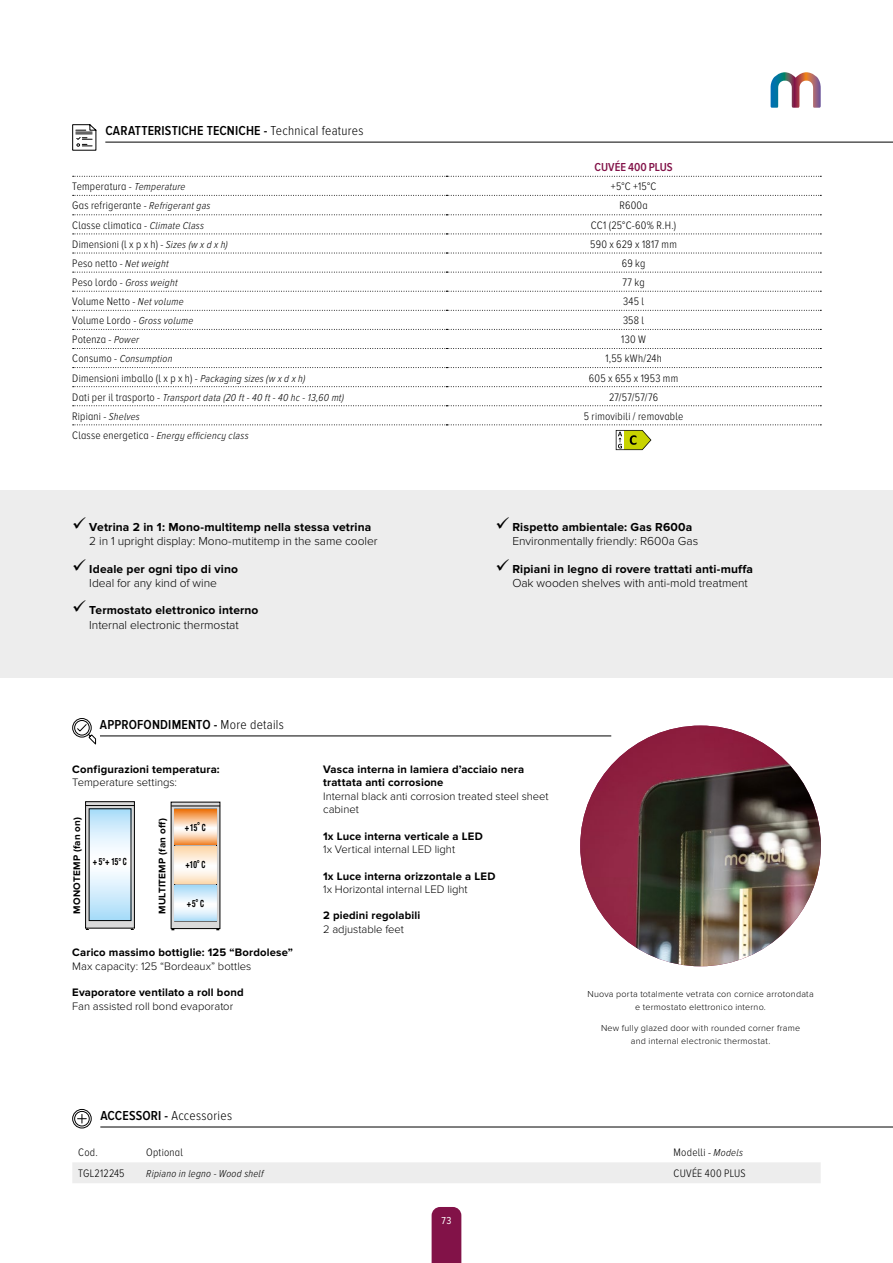
<style>
.page{position:relative;width:893px;height:1263px;background:#fff}
.page>*{position:absolute;margin:0;border:0;box-sizing:border-box;transform-origin:0 0}
.t1{font:600 13.5px "Proxima Nova Cond";letter-spacing:.015em;color:#000}
.t2{font:300 13.5px "Proxima Nova Cond";letter-spacing:.02em;color:#000}
.t3{font:300 12px "Proxima Nova";letter-spacing:-.005em;color:#000}
.t4{font:700 12px "Proxima Nova";letter-spacing:.01em;color:#000}
.t5{font:600 12px "Proxima Nova A Cond";color:#821248}
.t6{font:300 11.25px "Proxima Nova A Cond";letter-spacing:.015em;color:#000}
.t7{font:700 11.25px/13.5px "Proxima Nova";letter-spacing:.015em;color:#000}
.t8{font:300 11.25px/13.5px "Proxima Nova";letter-spacing:-.005em;color:#000}
.t9{font:italic 300 10.5px "Proxima Nova A Cond";letter-spacing:.025em;color:#000}
.t10{font:10.5px "Proxima Nova Cond";color:#fff}
.t11{font:700 9.9px "Proxima Nova";letter-spacing:.02em;color:#000}
.t12{font:700 condensed 9.9px "Helvetica Neue LT Std";color:#000;scale:.75 1}
.t13{font:300 9px/12.8px "Proxima Nova";letter-spacing:.025em;color:#000;text-align:center}
.s1{font-weight:300}
.s2{font-style:italic;font-size:10.5px}
.s3{font-style:normal;font-size:11.25px}
.s4{font-weight:600}
</style>
<div class="page">
<svg style="left:771px;top:72px;width:50px;height:36px"></svg>
<hr style="left:105px;top:142px;width:788px;height:1px;background:#000">
<svg style="left:72px;top:124px;width:25px;height:27px"></svg>
<svg style="left:73px;top:176px;width:748px;height:1px"></svg>
<svg style="left:73px;top:195px;width:748px;height:1px"></svg>
<svg style="left:73px;top:214px;width:748px;height:1px"></svg>
<svg style="left:73px;top:234px;width:748px;height:1px"></svg>
<svg style="left:73px;top:253px;width:748px;height:1px"></svg>
<svg style="left:73px;top:272px;width:748px;height:1px"></svg>
<svg style="left:73px;top:291px;width:748px;height:1px"></svg>
<svg style="left:73px;top:310px;width:748px;height:1px"></svg>
<svg style="left:73px;top:329px;width:748px;height:1px"></svg>
<svg style="left:73px;top:348px;width:748px;height:1px"></svg>
<svg style="left:73px;top:367px;width:748px;height:1px"></svg>
<svg style="left:73px;top:386px;width:748px;height:1px"></svg>
<svg style="left:73px;top:405px;width:748px;height:1px"></svg>
<svg style="left:73px;top:424px;width:748px;height:26px"></svg>
<div style="left:0;top:490px;width:893px;height:187px;background:#ededed"></div>
<hr style="left:100px;top:735px;width:511px;height:1px;background:#000">
<svg style="left:72px;top:718px;width:24px;height:27px"></svg>
<svg style="left:173px;top:804px;width:45px;height:123px"></svg>
<hr style="left:171px;top:806px;width:49px;height:1px;background:#000">
<svg style="left:175px;top:809px;width:41px;height:36px"></svg>
<svg style="left:175px;top:846px;width:41px;height:38px"></svg>
<svg style="left:175px;top:885px;width:41px;height:36px"></svg>
<svg style="left:87px;top:803px;width:46px;height:123px;background:#a8b2b7"></svg>
<div style="left:85px;top:801px;width:50px;height:127px;border:1px solid #000"></div>
<hr style="left:86px;top:805px;width:49px;height:1px;background:#000">
<svg style="left:91px;top:811px;width:38px;height:108px"></svg>
<img style="left:580px;top:725px;width:241px;height:241px;border-radius:120px">
<hr style="left:100px;top:1126px;width:793px;height:1px;background:#000">
<svg style="left:72px;top:1109px;width:20px;height:20px"></svg>
<div style="left:72px;top:1162px;width:749px;height:21px;background:#ededed"></div>
<div style="left:432px;top:1207px;width:29px;height:56px;background:#821248"></div>
<p class="t1" style="left:105px;top:123px;width:260px">CARATTERISTICHE TECNICHE - <span class="s1">Technical features</span></p>
<p class="t5" style="left:595px;top:161px;width:79px">CUVÉE 400 PLUS</p>
<p class="t6" style="left:72px;top:180px;width:115px">Temperatura - <span class="s2">Temperature</span></p>
<p class="t6" style="left:611px;top:180px;width:47px">+5°C +15°C</p>
<p class="t6" style="left:72px;top:200px;width:140px">Gas refrigerante - <span class="s2">Refrigerant gas</span></p>
<p class="t6" style="left:619px;top:200px;width:30px">R600a</p>
<p class="t6" style="left:72px;top:219px;width:133px">Classe climatica - <span class="s2">Climate Class</span></p>
<p class="t6" style="left:591px;top:219px;width:87px">CC1 (25°C-60% R.H.)</p>
<p class="t6" style="left:72px;top:238px;width:157px">Dimensioni (l x p x h) - <span class="s2">Sizes (w x d x h)</span></p>
<p class="t6" style="left:590px;top:238px;width:88px">590 x 629 x 1817 mm</p>
<p class="t6" style="left:72px;top:257px;width:98px">Peso netto - <span class="s2">Net weight</span></p>
<p class="t6" style="left:622px;top:257px;width:25px">69 kg</p>
<p class="t9" style="left:72px;top:277px;width:107px"><span class="s3">Peso lordo -</span> Gross weight</p>
<p class="t6" style="left:622px;top:276px;width:24px">77 kg</p>
<p class="t6" style="left:72px;top:295px;width:113px">Volume Netto - <span class="s2">Net volume</span></p>
<p class="t6" style="left:623px;top:295px;width:22px">345 l</p>
<p class="t6" style="left:72px;top:314px;width:123px">Volume Lordo - <span class="s2">Gross volume</span></p>
<p class="t6" style="left:623px;top:314px;width:23px">358 l</p>
<p class="t6" style="left:72px;top:334px;width:68px">Potenza - <span class="s2">Power</span></p>
<p class="t6" style="left:621px;top:334px;width:26px">130 W</p>
<p class="t9" style="left:72px;top:353px;width:102px"><span class="s3">Consumo -</span> Consumption</p>
<p class="t6" style="left:605px;top:353px;width:58px">1,55 kWh/24h</p>
<p class="t6" style="left:72px;top:372px;width:235px">Dimensioni imballo (l x p x h) - <span class="s2">Packaging sizes (w x d x h)</span></p>
<p class="t6" style="left:589px;top:372px;width:91px">605 x 655 x 1953 mm</p>
<p class="t9" style="left:72px;top:391px;width:273px"><span class="s3">Dati per il trasporto -</span> Transport data (20 ft - 40 ft - 40 hc - 13,60 mt)</p>
<p class="t6" style="left:609px;top:391px;width:51px">27/57/57/76</p>
<p class="t6" style="left:72px;top:410px;width:69px">Ripiani - <span class="s2">Shelves</span></p>
<p class="t6" style="left:584px;top:410px;width:101px">5 rimovibili / removable</p>
<p class="t9" style="left:72px;top:430px;width:178px"><span class="s3">Classe energetica -</span> Energy efficiency class</p>
<p class="t4" style="left:89px;top:520px;width:284px">Vetrina 2 in 1: Mono-multitemp nella stessa vetrina</p>
<p class="t3" style="left:89px;top:534px;width:290px">2 in 1 upright display: Mono-mutitemp in the same cooler</p>
<p class="t4" style="left:89px;top:562px;width:150px">Ideale per ogni tipo di vino</p>
<p class="t3" style="left:89px;top:576px;width:129px">Ideal for any kind of wine</p>
<p class="t4" style="left:89px;top:603px;width:171px">Termostato elettronico interno</p>
<p class="t3" style="left:89px;top:618px;width:151px">Internal electronic thermostat</p>
<p class="t1" style="left:100px;top:717px;width:185px">APPROFONDIMENTO - <span class="s1">More details</span></p>
<p class="t4" style="left:512px;top:520px;width:181px">Rispetto ambientale: Gas R600a</p>
<p class="t3" style="left:512px;top:534px;width:187px">Environmentally friendly: R600a Gas</p>
<p class="t4" style="left:512px;top:562px;width:242px">Ripiani in legno di rovere trattati anti-muffa</p>
<p class="t3" style="left:512px;top:576px;width:237px">Oak wooden shelves with anti-mold treatment</p>
<p class="t7" style="left:72px;top:762px;width:149px">Configurazioni temperatura:</p>
<p class="t8" style="left:72px;top:776px;width:106px">Temperature settings:</p>
<p class="t12" style="left:185px;top:821px;width:29px">+ 15° C</p>
<p class="t11" style="left:71px;top:914px;width:98px;rotate:-90deg">MONOTEMP (fan on)</p>
<p class="t7" style="left:72px;top:946px;width:222px">Carico massimo bottiglie: 125 “Bordolese”</p>
<p class="t8" style="left:72px;top:960px;width:180px">Max capacity: 125 “Bordeaux” bottles</p>
<p class="t7" style="left:72px;top:986px;width:173px">Evaporatore ventilato a roll bond</p>
<p class="t8" style="left:72px;top:999px;width:162px">Fan assisted roll bond evaporator</p>
<p class="t11" style="left:157px;top:914px;width:97px;rotate:-90deg">MULTITEMP (fan off)</p>
<p class="t12" style="left:93px;top:856px;width:47px">+ 5°+ 15° C</p>
<p class="t12" style="left:186px;top:858px;width:28px">+10° C</p>
<p class="t12" style="left:187px;top:897px;width:25px">+ 5° C</p>
<p class="t7" style="left:323px;top:762px;width:202px">Vasca interna in lamiera d’acciaio nera trattata anti corrosione</p>
<p class="t8" style="left:323px;top:789px;width:227px">Internal black anti corrosion treated steel sheet cabinet</p>
<p class="t7" style="left:323px;top:829px;width:161px">1x Luce interna verticale a LED</p>
<p class="t8" style="left:323px;top:843px;width:133px">1x Vertical internal LED light</p>
<p class="t7" style="left:323px;top:869px;width:174px">1x Luce interna orizzontale a LED</p>
<p class="t8" style="left:323px;top:883px;width:146px">1x Horizontal internal LED light</p>
<p class="t7" style="left:323px;top:909px;width:99px">2 piedini regolabili</p>
<p class="t8" style="left:323px;top:923px;width:82px">2 adjustable feet</p>
<p class="t2" style="left:100px;top:1108px;width:133px"><span class="s4">ACCESSORI -</span> Accessories</p>
<p class="t13" style="left:587px;top:987px;width:228px">Nuova porta totalmente vetrata con cornice arrotondata e termostato elettronico interno.</p>
<p class="t13" style="left:601px;top:1021px;width:201px">New fully glazed door with rounded corner frame and internal electronic thermostat.</p>
<p class="t6" style="left:78px;top:1146px;width:21px">Cod.</p>
<p class="t6" style="left:146px;top:1146px;width:38px">Optional</p>
<p class="t6" style="left:674px;top:1146px;width:71px">Modelli - <span class="s2">Models</span></p>
<p class="t6" style="left:78px;top:1167px;width:48px">TGL212245</p>
<p class="t9" style="left:146px;top:1167px;width:119px">Ripiano in legno - Wood shelf</p>
<p class="t6" style="left:674px;top:1167px;width:74px">CUVÉE 400 PLUS</p>
<p class="t10" style="left:441px;top:1214px;width:12px">73</p>
</div>
